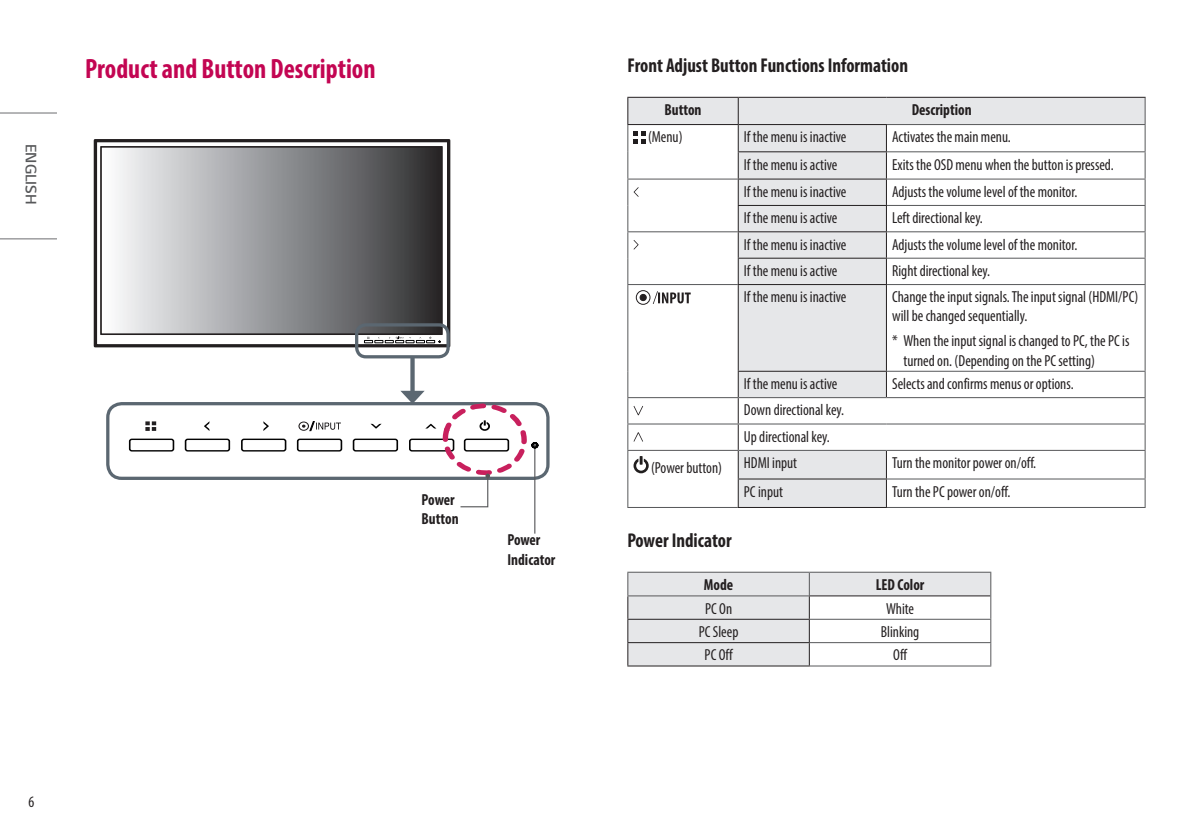
<style>
.page{position:relative;width:1191px;height:840px;background:#fff}
.page>*{position:absolute;margin:0;border:0;box-sizing:border-box;transform-origin:0 0}
.Title2{font:700 condensed 28px "Myriad Pro";color:#c30552;scale:.95 1}
.Title3{font:700 condensed 20px "Myriad Pro";color:#231f20;scale:.95 1}
.Body{font:condensed 16px/19.2px "Myriad Pro";color:#231f20;scale:.95 1}
.Body_Bold_Center{font:700 condensed 16px/19.2px "Myriad Pro";color:#231f20;scale:.95 1}
.Body_Center{font:condensed 16px "Myriad Pro";color:#231f20;scale:.95 1}
.t1{font:300 16px "LG Smart";color:#57585a}
</style>
<div class="page">
<hr style="left:0;top:112px;width:57px;height:1px;background:#6c6d70">
<hr style="left:0;top:238px;width:57px;height:1px;background:#6c6d70">
<hr style="left:534px;top:446px;width:1px;height:87px;background:#57585a">
<div style="left:94px;top:139px;width:356px;height:208px;border:3px solid #231f20"></div>
<svg style="left:118px;top:149px;width:322px;height:183px;background:#949598"></svg>
<div style="left:100px;top:146px;width:343px;height:189px;border:2px solid #231f20"></div>
<svg style="left:364px;top:336px;width:76px;height:7px"></svg>
<div style="left:355px;top:323px;width:95px;height:35px;border:3px solid #5b6771;border-radius:9px"></div>
<div style="left:410px;top:358px;width:5px;height:36px;background:#5b6771"></div>
<svg style="left:128px;top:390px;width:410px;height:117px"></svg>
<svg style="left:628px;top:98px;width:516px;height:408px"></svg>
<hr style="left:627px;top:506px;width:110px;height:1px;background:#57585a">
<hr style="left:887px;top:124px;width:258px;height:1px;background:#57585a">
<hr style="left:887px;top:151px;width:258px;height:1px;background:#57585a">
<hr style="left:627px;top:178px;width:110px;height:1px;background:#57585a">
<hr style="left:887px;top:178px;width:258px;height:1px;background:#57585a">
<hr style="left:887px;top:205px;width:258px;height:1px;background:#57585a">
<hr style="left:627px;top:231px;width:110px;height:1px;background:#57585a">
<hr style="left:887px;top:231px;width:258px;height:1px;background:#57585a">
<hr style="left:887px;top:257px;width:258px;height:1px;background:#57585a">
<svg style="left:1144px;top:98px;width:1px;height:186px"></svg>
<hr style="left:627px;top:284px;width:110px;height:1px;background:#57585a">
<hr style="left:627px;top:285px;width:1px;height:86px;background:#57585a">
<hr style="left:887px;top:284px;width:258px;height:1px;background:#57585a">
<hr style="left:1144px;top:285px;width:1px;height:85px;background:#57585a">
<hr style="left:887px;top:370px;width:258px;height:1px;background:#57585a">
<hr style="left:627px;top:397px;width:111px;height:1px;background:#57585a">
<hr style="left:627px;top:423px;width:111px;height:1px;background:#57585a">
<hr style="left:627px;top:449px;width:111px;height:1px;background:#57585a">
<hr style="left:886px;top:449px;width:259px;height:1px;background:#57585a">
<hr style="left:887px;top:478px;width:258px;height:1px;background:#57585a">
<svg style="left:1144px;top:371px;width:1px;height:135px"></svg>
<hr style="left:887px;top:506px;width:258px;height:1px;background:#57585a">
<hr style="left:738px;top:97px;width:148px;height:1px;background:#231f20">
<hr style="left:886px;top:97px;width:259px;height:1px;background:#231f20">
<hr style="left:738px;top:124px;width:149px;height:1px;background:#231f20">
<hr style="left:737px;top:151px;width:150px;height:1px;background:#231f20">
<hr style="left:737px;top:178px;width:150px;height:1px;background:#231f20">
<hr style="left:737px;top:205px;width:150px;height:1px;background:#231f20">
<hr style="left:737px;top:231px;width:150px;height:1px;background:#231f20">
<hr style="left:737px;top:257px;width:150px;height:1px;background:#231f20">
<svg style="left:886px;top:125px;width:1px;height:159px"></svg>
<hr style="left:737px;top:284px;width:150px;height:1px;background:#231f20">
<hr style="left:737px;top:285px;width:1px;height:85px;background:#231f20">
<hr style="left:886px;top:285px;width:1px;height:85px;background:#231f20">
<hr style="left:737px;top:370px;width:150px;height:1px;background:#231f20">
<svg style="left:886px;top:371px;width:1px;height:26px"></svg>
<svg style="left:886px;top:450px;width:1px;height:56px"></svg>
<hr style="left:737px;top:478px;width:150px;height:1px;background:#231f20">
<hr style="left:737px;top:506px;width:150px;height:1px;background:#231f20">
<hr style="left:738px;top:397px;width:148px;height:1px;background:#57585a">
<hr style="left:886px;top:397px;width:259px;height:1px;background:#57585a">
<svg style="left:737px;top:371px;width:1px;height:135px"></svg>
<hr style="left:738px;top:423px;width:148px;height:1px;background:#57585a">
<hr style="left:886px;top:423px;width:259px;height:1px;background:#57585a">
<hr style="left:738px;top:449px;width:148px;height:1px;background:#57585a">
<hr style="left:627px;top:97px;width:111px;height:1px;background:#231f20">
<svg style="left:737px;top:98px;width:1px;height:186px"></svg>
<hr style="left:627px;top:124px;width:111px;height:1px;background:#231f20">
<svg style="left:627px;top:98px;width:18px;height:186px"></svg>
<div style="left:636px;top:290px;width:14px;height:14px;border:1px solid #231f20;border-radius:50%"></div>
<svg style="left:640px;top:294px;width:6px;height:5px"></svg>
<div style="left:639px;top:294px;width:8px;height:7px;border:1px solid #231f20;border-radius:50%"></div>
<svg style="left:653px;top:291px;width:37px;height:13px"></svg>
<svg style="left:627px;top:371px;width:21px;height:135px"></svg>
<hr style="left:627px;top:571px;width:182px;height:1px;background:#57585a">
<hr style="left:809px;top:571px;width:182px;height:1px;background:#57585a">
<hr style="left:810px;top:665px;width:181px;height:1px;background:#57585a">
<svg style="left:627px;top:572px;width:364px;height:93px"></svg>
<hr style="left:627px;top:618px;width:183px;height:1px;background:#231f20">
<hr style="left:627px;top:641px;width:183px;height:1px;background:#231f20">
<hr style="left:627px;top:665px;width:183px;height:1px;background:#231f20">
<p class="t1" style="left:42px;top:143px;width:62px;rotate:90deg">ENGLISH</p>
<p class="Title2" style="left:85px;top:51px;width:307px">Product and Button Description</p>
<p class="Body" style="left:28px;top:791px;width:8px">6</p>
<p class="Body_Bold_Center" style="left:421px;top:489px;width:41px">Power<br>Button</p>
<p class="Body_Bold_Center" style="left:507px;top:530px;width:52px">Power<br>Indicator</p>
<p class="Title3" style="left:627px;top:53px;width:297px">Front Adjust Button Functions Information</p>
<p class="Body_Bold_Center" style="left:664px;top:100px;width:41px">Button</p>
<p class="Body_Bold_Center" style="left:911px;top:100px;width:65px">Description</p>
<p class="Body" style="left:648px;top:127px;width:38px">(Menu)</p>
<p class="Body" style="left:744px;top:127px;width:109px">If the menu is inactive</p>
<p class="Body" style="left:892px;top:127px;width:127px">Activates the main menu.</p>
<p class="Body" style="left:744px;top:154px;width:100px">If the menu is active</p>
<p class="Body" style="left:892px;top:154px;width:235px">Exits the OSD menu when the button is pressed.</p>
<p class="Body" style="left:744px;top:181px;width:109px">If the menu is inactive</p>
<p class="Body" style="left:892px;top:181px;width:196px">Adjusts the volume level of the monitor.</p>
<p class="Body" style="left:744px;top:208px;width:100px">If the menu is active</p>
<p class="Body" style="left:892px;top:208px;width:97px">Left directional key.</p>
<p class="Body" style="left:744px;top:234px;width:109px">If the menu is inactive</p>
<p class="Body" style="left:892px;top:234px;width:196px">Adjusts the volume level of the monitor.</p>
<p class="Body" style="left:744px;top:260px;width:100px">If the menu is active</p>
<p class="Body" style="left:892px;top:260px;width:105px">Right directional key.</p>
<p class="Body" style="left:744px;top:287px;width:109px">If the menu is inactive</p>
<p class="Body" style="left:892px;top:287px;width:261px">Change the input signals. The input signal (HDMI/PC) will be changed sequentially.</p>
<p class="Body" style="left:903px;top:331px;width:239px;text-indent:-11px">* When the input signal is changed to PC, the PC is turned on. (Depending on the PC setting)</p>
<p class="Body" style="left:744px;top:373px;width:100px">If the menu is active</p>
<p class="Body" style="left:892px;top:373px;width:192px">Selects and confirms menus or options.</p>
<p class="Body" style="left:744px;top:400px;width:107px">Down directional key.</p>
<p class="Body" style="left:744px;top:426px;width:92px">Up directional key.</p>
<p class="Body" style="left:651px;top:458px;width:76px">(Power button)</p>
<p class="Body" style="left:744px;top:452px;width:58px">HDMI input</p>
<p class="Body" style="left:892px;top:452px;width:153px">Turn the monitor power on/off.</p>
<p class="Body" style="left:744px;top:481px;width:43px">PC input</p>
<p class="Body" style="left:892px;top:481px;width:126px">Turn the PC power on/off.</p>
<p class="Title3" style="left:627px;top:527px;width:111px">Power Indicator</p>
<p class="Body_Bold_Center" style="left:704px;top:574px;width:32px">Mode</p>
<p class="Body_Bold_Center" style="left:875px;top:574px;width:53px">LED Color</p>
<p class="Body_Center" style="left:705px;top:598px;width:30px">PC On</p>
<p class="Body_Center" style="left:886px;top:598px;width:31px">White</p>
<p class="Body_Center" style="left:699px;top:621px;width:43px">PC Sleep</p>
<p class="Body_Center" style="left:880px;top:621px;width:42px">Blinking</p>
<p class="Body_Center" style="left:704px;top:645px;width:31px">PC Off</p>
<p class="Body_Center" style="left:893px;top:645px;width:16px">Off</p>
</div>
